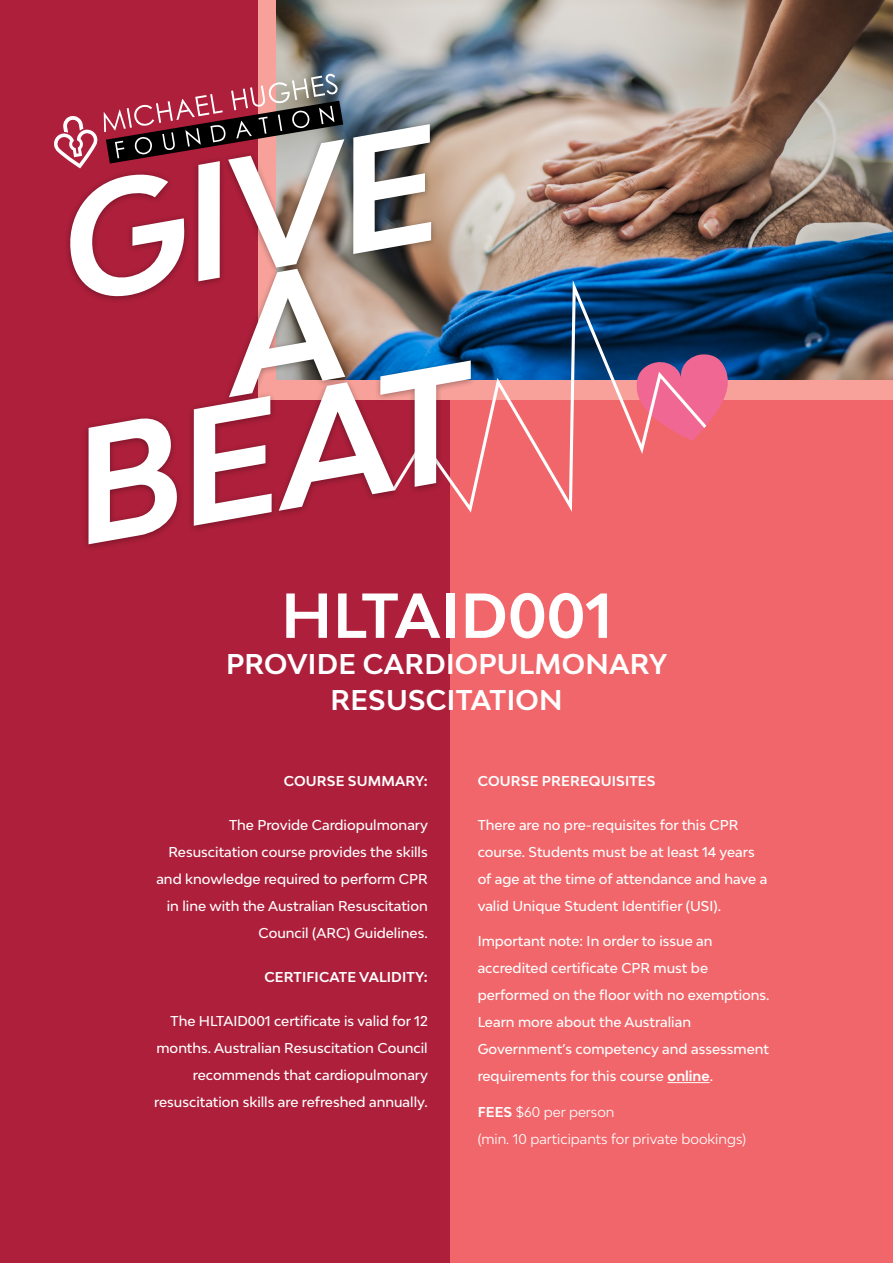
<style>
.page{position:relative;width:893px;height:1263px;background:#fff}
.page>*{position:absolute;margin:0;border:0;box-sizing:border-box;transform-origin:0 0}
.t1{font:700 60px "Bw Modelica";color:#fff}
.t2{font:700 27px/36px "Bw Modelica";letter-spacing:.01em;color:#fff;text-align:center}
.t3{font:500 13.5px/27px "Bw Modelica";color:#fff;text-align:right}
.t4{font:13.5px/27px "Bw Modelica";color:#fff}
.t5{font:700 13.5px "Bw Modelica";letter-spacing:.01em;color:#fff}
.s1{font-weight:700}
</style>
<div class="page">
<div style="left:0;top:0;width:450px;height:1263px;background:#ad1f3b"></div>
<div style="left:450px;top:0;width:443px;height:1263px;background:#f1666a"></div>
<img style="left:276px;top:0;width:617px;height:380px">
<hr style="left:667px;top:1082px;width:43px;height:1px;background:#fff">
<svg style="left:706px;top:350px;width:26px;height:76px"></svg>
<svg style="left:477px;top:280px;width:229px;height:232px"></svg>
<div style="left:64px;top:120px;width:413px;height:432px;background:#000;opacity:.35"></div>
<svg style="left:54px;top:74px;width:417px;height:470px"></svg>
<h1 class="t1" style="left:281px;top:577px;width:333px">HLTAID001</h1>
<h2 class="t2" style="left:226px;top:645px;width:443px">PROVIDE CARDIOPULMONARY<br>RESUSCITATION</h2>
<p class="t5" style="left:284px;top:772px;width:146px">COURSE SUMMARY:</p>
<p class="t3" style="left:156px;top:811px;width:273px">The Provide Cardiopulmonary Resuscitation course provides the skills and knowledge required to perform CPR in line with the Australian Resuscitation Council (ARC) Guidelines.</p>
<p class="t5" style="left:264px;top:968px;width:165px">CERTIFICATE VALIDITY:</p>
<p class="t3" style="left:154px;top:1007px;width:275px">The HLTAID001 certificate is valid for 12 months. Australian Resuscitation Council recommends that cardiopulmonary resuscitation skills are refreshed annually.</p>
<p class="t5" style="left:478px;top:772px;width:179px">COURSE PREREQUISITES</p>
<p class="t3" style="left:478px;top:811px;width:291px;text-align:left">There are no pre-requisites for this CPR course. Students must be at least 14 years of age at the time of attendance and have a valid Unique Student Identifier (USI).</p>
<p class="t3" style="left:478px;top:927px;width:293px;text-align:left">Important note: In order to issue an accredited certificate CPR must be performed on the floor with no exemptions.<br>Learn more about the Australian Government’s competency and assessment requirements for this course <span class="s1">online</span>.</p>
<p class="t4" style="left:478px;top:1098px;width:270px"><span class="s1">FEES</span> $60 per person<br>(min. 10 participants for private bookings)</p>
</div>
